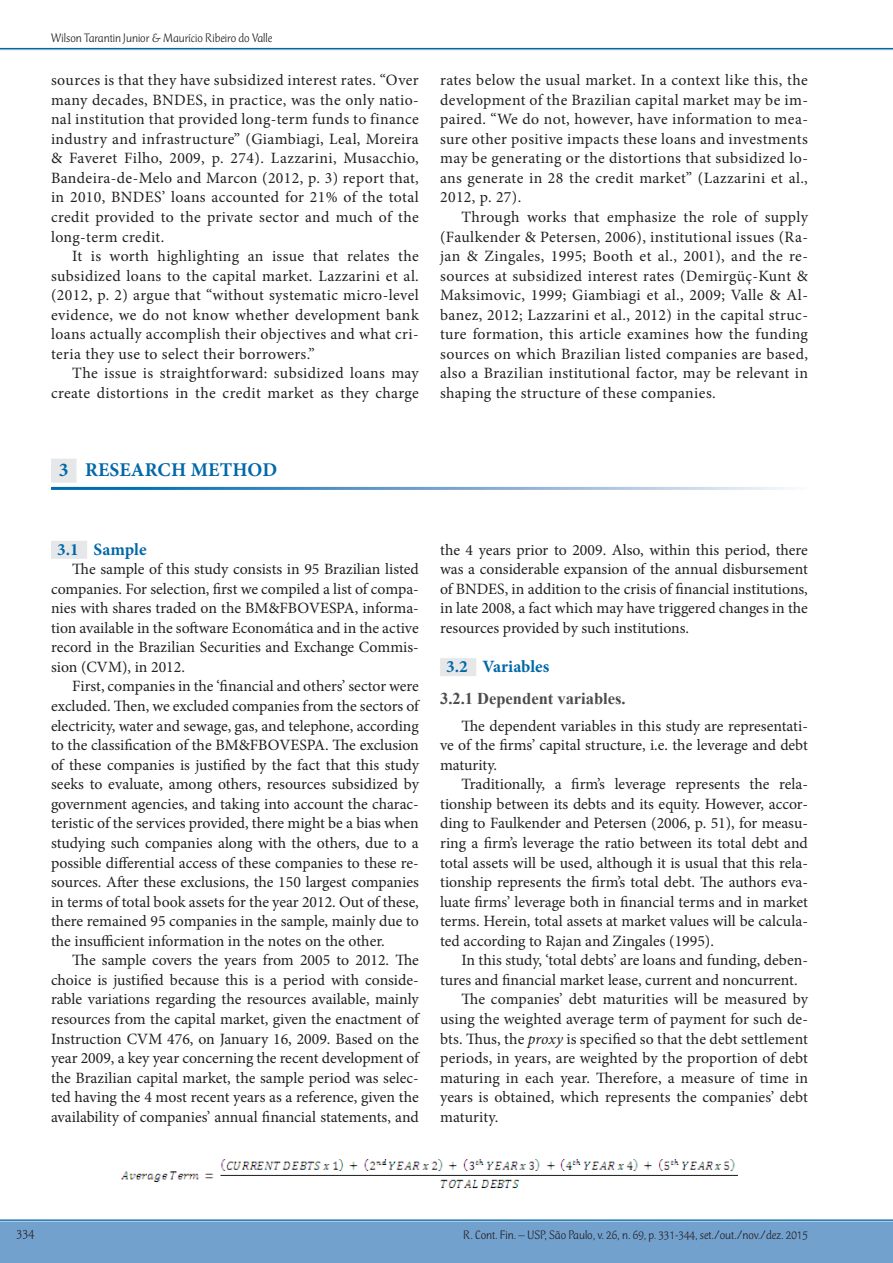
<style>
.page{position:relative;width:893px;height:1263px;background:#fff}
.page>*{position:absolute;margin:0;border:0;box-sizing:border-box;transform-origin:0 0}
._02-Sub-Peso_1{font:700 19.5px "Minion Pro";letter-spacing:.01em;color:#0068a9}
._02-Sub-Peso_2{font:700 17.25px "Minion Pro";letter-spacing:-.005em;color:#0068a9}
._02-Sub-Peso_3{font:700 16.5px "Times New Roman";color:#4b4c4d}
._02-Text-miolo{font:15.75px/19.5px "Minion Pro";letter-spacing:.005em;color:#231f20;text-align:justify}
.t1{font:300 13.5px "CT Mercurius Std";color:#231f20}
.t2{font:300 12.75px "CT Mercurius Std";color:#231f20}
.s1{font-style:italic}
</style>
<div class="page">
<hr style="left:0;top:49px;width:893px;height:1px;background:#e6e7e9">
<hr style="left:0;top:48px;width:893px;height:1px;background:#0068a9">
<div style="left:0;top:1221px;width:893px;height:42px;background:#73a1ce"></div>
<hr style="left:0;top:1219px;width:893px;height:2px;background:#1c7bb7">
<div style="left:51px;top:459px;width:26px;height:24px;background:#e6e7e9"></div>
<div style="left:51px;top:541px;width:36px;height:18px;background:#e6e7e9"></div>
<div style="left:440px;top:658px;width:36px;height:18px;background:#e6e7e9"></div>
<img style="left:122px;top:1160px;width:615px;height:29px">
<p class="t2" style="left:51px;top:32px;width:222px">Wilson Tarantin Junior &amp; Maurício Ribeiro do Valle</p>
<p class="_02-Text-miolo" style="left:51px;top:70px;width:369px">sources is that they have subsidized interest rates. “Over many decades, BNDES, in practice, was the only natio&shy;nal institution that provided long-term funds to finance industry and infrastructure” (Giambiagi, Leal, Moreira &amp; Faveret Filho, 2009, p. 274). Lazzarini, Musacchio, Bandeira-de-Melo and Marcon (2012, p. 3) report that, in 2010, BNDES’ loans accounted for 21% of the total credit provided to the private sector and much of the long-term credit.</p>
<p class="_02-Text-miolo" style="left:51px;top:246px;width:369px;text-indent:21px">It is worth highlighting an issue that relates the subsidized loans to the capital market. Lazzarini et al. (2012, p. 2) argue that “without systematic micro-level evidence, we do not know whether development bank loans actually accomplish their objectives and what cri&shy;teria they use to select their borrowers.”</p>
<p class="_02-Text-miolo" style="left:51px;top:364px;width:369px;text-align:right">The issue is straightforward: subsidized loans may create distortions in the credit market as they charge</p>
<p class="_02-Text-miolo" style="left:440px;top:70px;width:369px">rates below the usual market. In a context like this, the development of the Brazilian capital market may be im&shy;paired. “We do not, however, have information to mea&shy;sure other positive impacts these loans and investments may be generating or the distortions that subsidized lo&shy;ans generate in 28 the credit market” (Lazzarini et al., 2012, p. 27).</p>
<p class="_02-Text-miolo" style="left:440px;top:207px;width:369px;text-indent:21px">Through works that emphasize the role of supply (Faulkender &amp; Petersen, 2006), institutional issues (Ra&shy;jan &amp; Zingales, 1995; Booth et al., 2001), and the re&shy;sources at subsidized interest rates (Demirgüç-Kunt &amp; Maksimovic, 1999; Giambiagi et al., 2009; Valle &amp; Al&shy;banez, 2012; Lazzarini et al., 2012) in the capital struc&shy;ture formation, this article examines how the funding sources on which Brazilian listed companies are based, also a Brazilian institutional factor, may be relevant in shaping the structure of these companies.</p>
<p class="_02-Sub-Peso_1" style="left:59px;top:456px;width:220px">3 RESEARCH METHOD</p>
<p class="_02-Sub-Peso_2" style="left:57px;top:537px;width:91px">3.1 Sample</p>
<p class="_02-Text-miolo" style="left:51px;top:559px;width:369px;text-indent:21px">The sample of this study consists in 95 Brazilian listed companies. For selection, first we compiled a list of compa&shy;nies with shares traded on the BM&amp;FBOVESPA, informa&shy;tion available in the software Economática and in the active record in the Brazilian Securities and Exchange Commis&shy;sion (CVM), in 2012.</p>
<p class="_02-Text-miolo" style="left:51px;top:677px;width:369px;text-indent:21px">First, companies in the ‘financial and others’ sector were excluded. Then, we excluded companies from the sectors of electricity, water and sewage, gas, and telephone, according to the classification of the BM&amp;FBOVESPA. The exclusion of these companies is justified by the fact that this study seeks to evaluate, among others, resources subsidized by government agencies, and taking into account the charac&shy;teristic of the services provided, there might be a bias when studying such companies along with the others, due to a possible differential access of these companies to these re&shy;sources. After these exclusions, the 150 largest companies in terms of total book assets for the year 2012. Out of these, there remained 95 companies in the sample, mainly due to the insufficient information in the notes on the other.</p>
<p class="_02-Text-miolo" style="left:51px;top:950px;width:369px;text-indent:21px">The sample covers the years from 2005 to 2012. The choice is justified because this is a period with conside&shy;rable variations regarding the resources available, mainly resources from the capital market, given the enactment of Instruction CVM 476, on January 16, 2009. Based on the year 2009, a key year concerning the recent development of the Brazilian capital market, the sample period was selec&shy;ted having the 4 most recent years as a reference, given the availability of companies’ annual financial statements, and</p>
<p class="_02-Text-miolo" style="left:440px;top:540px;width:369px">the 4 years prior to 2009. Also, within this period, there was a considerable expansion of the annual disbursement of BNDES, in addition to the crisis of financial institutions, in late 2008, a fact which may have triggered changes in the resources provided by such institutions.</p>
<p class="_02-Sub-Peso_2" style="left:446px;top:654px;width:105px">3.2 Variables</p>
<p class="_02-Sub-Peso_3" style="left:440px;top:687px;width:187px">3.2.1 Dependent variables.</p>
<p class="_02-Text-miolo" style="left:440px;top:716px;width:369px;text-indent:21px">The dependent variables in this study are representati&shy;ve of the firms’ capital structure, i.e. the leverage and debt maturity.</p>
<p class="_02-Text-miolo" style="left:440px;top:774px;width:369px;text-indent:21px">Traditionally, a firm’s leverage represents the rela&shy;tionship between its debts and its equity. However, accor&shy;ding to Faulkender and Petersen (2006, p. 51), for measu&shy;ring a firm’s leverage the ratio between its total debt and total assets will be used, although it is usual that this rela&shy;tionship represents the firm’s total debt. The authors eva&shy;luate firms’ leverage both in financial terms and in market terms. Herein, total assets at market values will be calcula&shy;ted according to Rajan and Zingales (1995).</p>
<p class="_02-Text-miolo" style="left:440px;top:950px;width:369px;text-indent:21px">In this study, ‘total debts’ are loans and funding, deben&shy;tures and financial market lease, current and noncurrent.</p>
<p class="_02-Text-miolo" style="left:440px;top:990px;width:369px;text-indent:21px">The companies’ debt maturities will be measured by using the weighted average term of payment for such de&shy;bts. Thus, the <span class="s1">proxy</span> is specified so that the debt settlement periods, in years, are weighted by the proportion of debt maturing in each year. Therefore, a measure of time in years is obtained, which represents the companies’ debt maturity.</p>
<p class="t1" style="left:17px;top:1227px;width:19px">334</p>
<p class="t2" style="left:463px;top:1228px;width:346px">R. Cont. Fin. – USP, São Paulo, v. 26, n. 69, p. 331-344, set./out./nov./dez. 2015</p>
</div>
